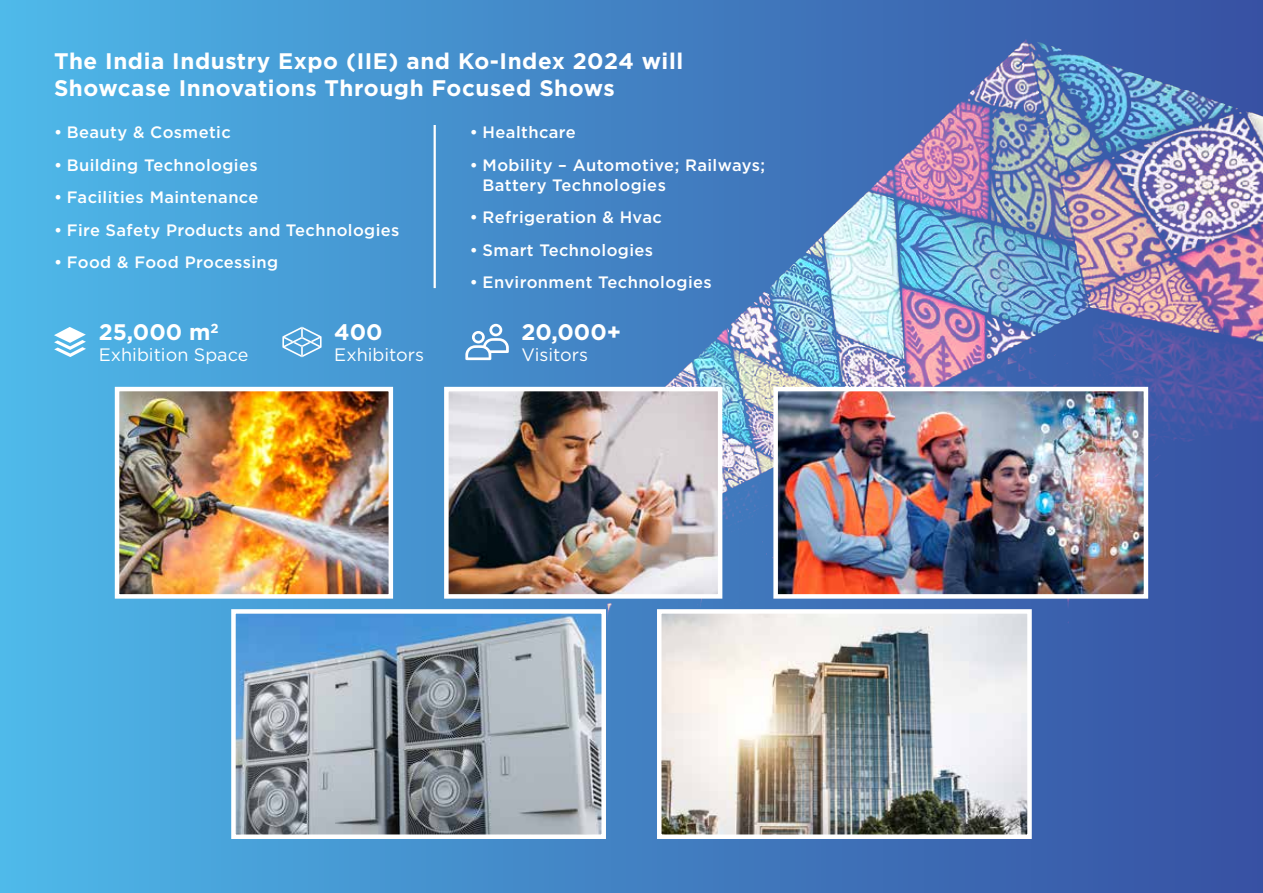
<style>
.page{position:relative;width:1263px;height:893px;background:#fff}
.page>*{position:absolute;margin:0;border:0;box-sizing:border-box;transform-origin:0 0}
.t1{font:700 22.5px/27px "Gotham";letter-spacing:.025em;color:#fff}
.t2{font:18px "Gotham";color:#fff}
.t3{font:500 16.5px/19.8px "Gotham";letter-spacing:.025em;color:#fff}
</style>
<div class="page">
<div style="left:0;top:0;width:1263px;height:893px;background:linear-gradient(to right,#4eb7e8,#364fa1)"></div>
<img style="left:300px;top:0;width:963px;height:747px">
<img style="left:236px;top:614px;width:365px;height:220px">
<div style="left:231px;top:609px;width:375px;height:230px;border:4px solid #fff"></div>
<img style="left:662px;top:614px;width:365px;height:220px">
<div style="left:657px;top:609px;width:375px;height:230px;border:4px solid #fff"></div>
<img style="left:778px;top:392px;width:365px;height:202px">
<div style="left:773px;top:387px;width:375px;height:212px;border:4px solid #fff"></div>
<img style="left:120px;top:392px;width:268px;height:202px">
<div style="left:115px;top:387px;width:278px;height:212px;border:4px solid #fff"></div>
<img style="left:449px;top:392px;width:268px;height:202px">
<div style="left:444px;top:387px;width:278px;height:212px;border:4px solid #fff"></div>
<svg style="left:54px;top:327px;width:32px;height:30px"></svg>
<svg style="left:282px;top:327px;width:40px;height:30px"></svg>
<svg style="left:465px;top:324px;width:44px;height:36px"></svg>
<hr style="left:434px;top:125px;width:2px;height:163px;background:#fff">
<h1 class="t1" style="left:54px;top:47px;width:631px">The India Industry Expo (IIE) and Ko-Index 2024 will<br>Showcase Innovations Through Focused Shows</h1>
<p class="t3" style="left:54px;top:122px;width:178px">• Beauty &amp; Cosmetic</p>
<p class="t3" style="left:54px;top:155px;width:205px">• Building Technologies</p>
<p class="t3" style="left:54px;top:187px;width:206px">• Facilities Maintenance</p>
<p class="t3" style="left:54px;top:220px;width:347px">• Fire Safety Products and Technologies</p>
<p class="t3" style="left:54px;top:252px;width:226px">• Food &amp; Food Processing</p>
<p class="t3" style="left:470px;top:122px;width:107px">• Healthcare</p>
<p class="t3" style="left:483px;top:155px;width:284px;text-indent:-13px">• Mobility – Automotive; Railways;<br>Battery Technologies</p>
<p class="t3" style="left:470px;top:207px;width:194px">• Refrigeration &amp; Hvac</p>
<p class="t3" style="left:470px;top:240px;width:185px">• Smart Technologies</p>
<p class="t3" style="left:470px;top:272px;width:244px">• Environment Technologies</p>
<h1 class="t1" style="left:99px;top:319px;width:121px">25,000 m<sup>2</sup></h1>
<p class="t2" style="left:99px;top:343px;width:151px">Exhibition Space</p>
<h1 class="t1" style="left:334px;top:319px;width:50px">400</h1>
<p class="t2" style="left:334px;top:343px;width:91px">Exhibitors</p>
<h1 class="t1" style="left:522px;top:319px;width:101px">20,000+</h1>
<p class="t2" style="left:522px;top:343px;width:68px">Visitors</p>
</div>
